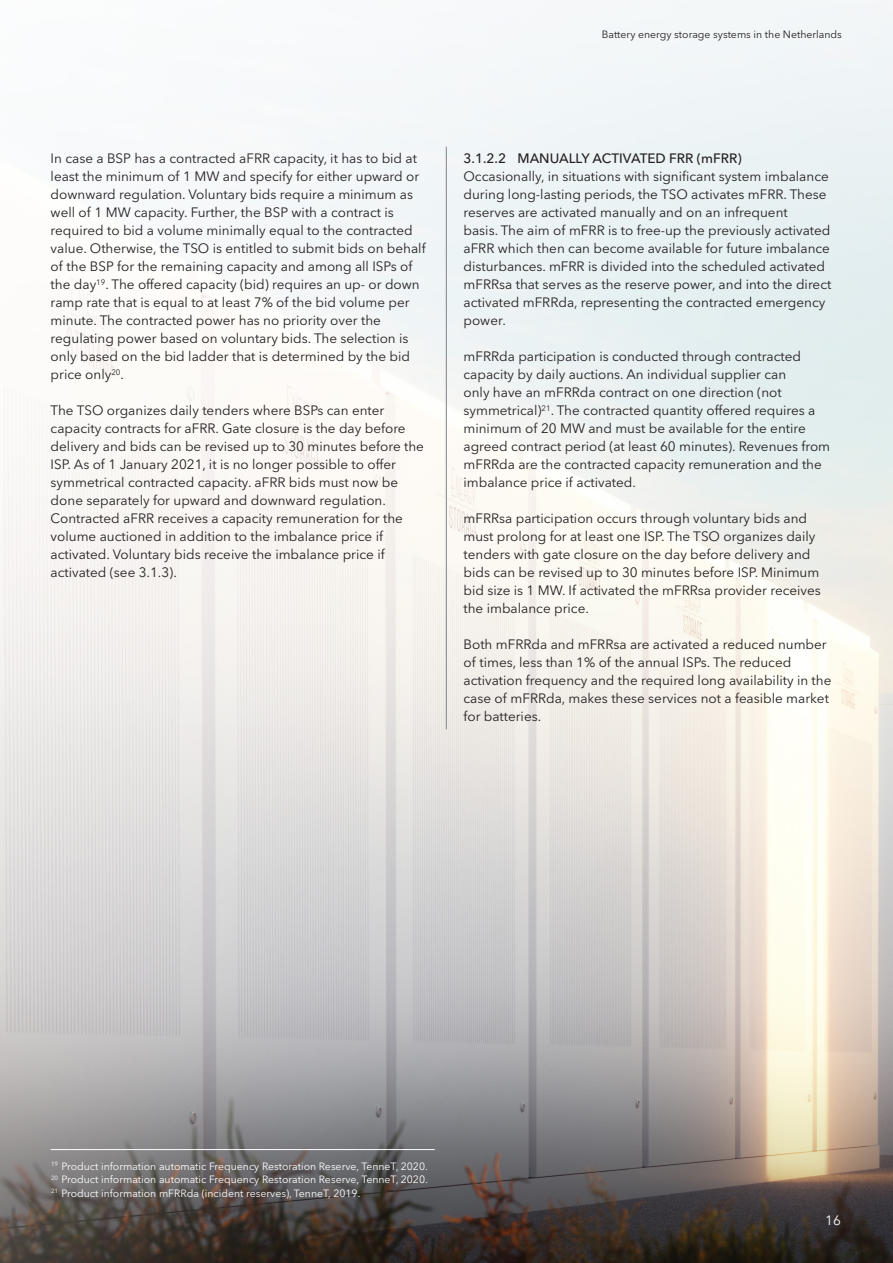
<style>
.page{position:relative;width:893px;height:1263px;background:#fff}
.page>*{position:absolute;margin:0;border:0;box-sizing:border-box;transform-origin:0 0}
.Bodycopy_9pt{font:13.5px/18px "Avenir Next LT Pro";color:#231f20}
.Bodycopy_9pt-2{font:500 13.5px "Avenir Next LT Pro";color:#231f20}
.t1{font:13.5px "Avenir Next LT Pro";color:#fff}
.t2{font:10.5px "Avenir Next LT Pro";color:#fff}
.t3{font:10.5px "Avenir Next LT Pro";color:#231f20}
</style>
<div class="page">
<img style="left:0;top:0;width:893px;height:1263px">
<hr style="left:51px;top:1149px;width:384px;height:1px;background:#fff">
<hr style="left:446px;top:147px;width:1px;height:582px;background:#808285">
<p class="t3" style="left:602px;top:28px;width:242px">Battery energy storage systems in the Netherlands</p>
<p class="Bodycopy_9pt" style="left:51px;top:149px;width:370px">In case a BSP has a contracted aFRR capacity, it has to bid at least the minimum of 1 MW and specify for either upward or downward regulation. Voluntary bids require a minimum as well of 1 MW capacity. Further, the BSP with a contract is</p>
<p class="Bodycopy_9pt" style="left:51px;top:221px;width:377px">required to bid a volume minimally equal to the contracted value. Otherwise, the TSO is entitled to submit bids on behalf of the BSP for the remaining capacity and among all ISPs of the day<sup>19</sup>. The offered capacity (bid) requires an up- or down ramp rate that is equal to at least 7% of the bid volume per minute. The contracted power has no priority over the</p>
<p class="Bodycopy_9pt" style="left:51px;top:329px;width:361px;text-align:justify">regulating power based on voluntary bids. The selection is only based on the bid ladder that is determined by the bid price only<sup>20</sup>.</p>
<p class="Bodycopy_9pt" style="left:51px;top:401px;width:335px">The TSO organizes daily tenders where BSPs can enter</p>
<p class="Bodycopy_9pt" style="left:51px;top:419px;width:375px">capacity contracts for aFRR. Gate closure is the day before delivery and bids can be revised up to 30 minutes before the<br>ISP. As of 1 January 2021, it is no longer possible to offer</p>
<p class="Bodycopy_9pt" style="left:51px;top:473px;width:349px">symmetrical contracted capacity. aFRR bids must now be done separately for upward and downward regulation.</p>
<p class="Bodycopy_9pt" style="left:51px;top:509px;width:354px">Contracted aFRR receives a capacity remuneration for the</p>
<p class="Bodycopy_9pt" style="left:51px;top:527px;width:334px">volume auctioned in addition to the imbalance price if</p>
<p class="Bodycopy_9pt" style="left:51px;top:545px;width:336px">activated. Voluntary bids receive the imbalance price if</p>
<p class="Bodycopy_9pt" style="left:51px;top:563px;width:128px">activated (see 3.1.3).</p>
<p class="Bodycopy_9pt-2" style="left:463px;top:150px;width:280px">3.1.2.2 MANUALLY ACTIVATED FRR (mFRR)</p>
<p class="Bodycopy_9pt" style="left:463px;top:167px;width:367px">Occasionally, in situations with significant system imbalance during long-lasting periods, the TSO activates mFRR. These reserves are activated manually and on an infrequent</p>
<p class="Bodycopy_9pt" style="left:463px;top:221px;width:369px">basis. The aim of mFRR is to free-up the previously activated aFRR which then can become available for future imbalance disturbances. mFRR is divided into the scheduled activated mFRRsa that serves as the reserve power, and into the direct activated mFRRda, representing the contracted emergency power.</p>
<p class="Bodycopy_9pt" style="left:463px;top:347px;width:339px">mFRRda participation is conducted through contracted</p>
<p class="Bodycopy_9pt" style="left:463px;top:365px;width:324px">capacity by daily auctions. An individual supplier can</p>
<p class="Bodycopy_9pt" style="left:463px;top:383px;width:320px">only have an mFRRda contract on one direction (not</p>
<p class="Bodycopy_9pt" style="left:463px;top:401px;width:368px">symmetrical)<sup>21</sup>. The contracted quantity offered requires a minimum of 20 MW and must be available for the entire agreed contract period (at least 60 minutes). Revenues from mFRRda are the contracted capacity remuneration and the imbalance price if activated.</p>
<p class="Bodycopy_9pt" style="left:463px;top:509px;width:345px">mFRRsa participation occurs through voluntary bids and</p>
<p class="Bodycopy_9pt" style="left:463px;top:527px;width:354px">must prolong for at least one ISP. The TSO organizes daily tenders with gate closure on the day before delivery and</p>
<p class="Bodycopy_9pt" style="left:463px;top:563px;width:359px">bids can be revised up to 30 minutes before ISP. Minimum bid size is 1 MW. If activated the mFRRsa provider receives</p>
<p class="Bodycopy_9pt" style="left:463px;top:599px;width:127px">the imbalance price.</p>
<p class="Bodycopy_9pt" style="left:463px;top:635px;width:365px">Both mFRRda and mFRRsa are activated a reduced number of times, less than 1% of the annual ISPs. The reduced</p>
<p class="Bodycopy_9pt" style="left:463px;top:671px;width:369px">activation frequency and the required long availability in the case of mFRRda, makes these services not a feasible market for batteries.</p>
<p class="t2" style="left:51px;top:1160px;width:378px"><sup>19</sup> Product information automatic Frequency Restoration Reserve, TenneT, 2020.</p>
<p class="t2" style="left:51px;top:1173px;width:378px"><sup>20</sup> Product information automatic Frequency Restoration Reserve, TenneT, 2020.</p>
<p class="t2" style="left:51px;top:1187px;width:311px"><sup>21</sup> Product information mFRRda (incident reserves), TenneT, 2019.</p>
<p class="t1" style="left:825px;top:1212px;width:17px">16</p>
</div>
